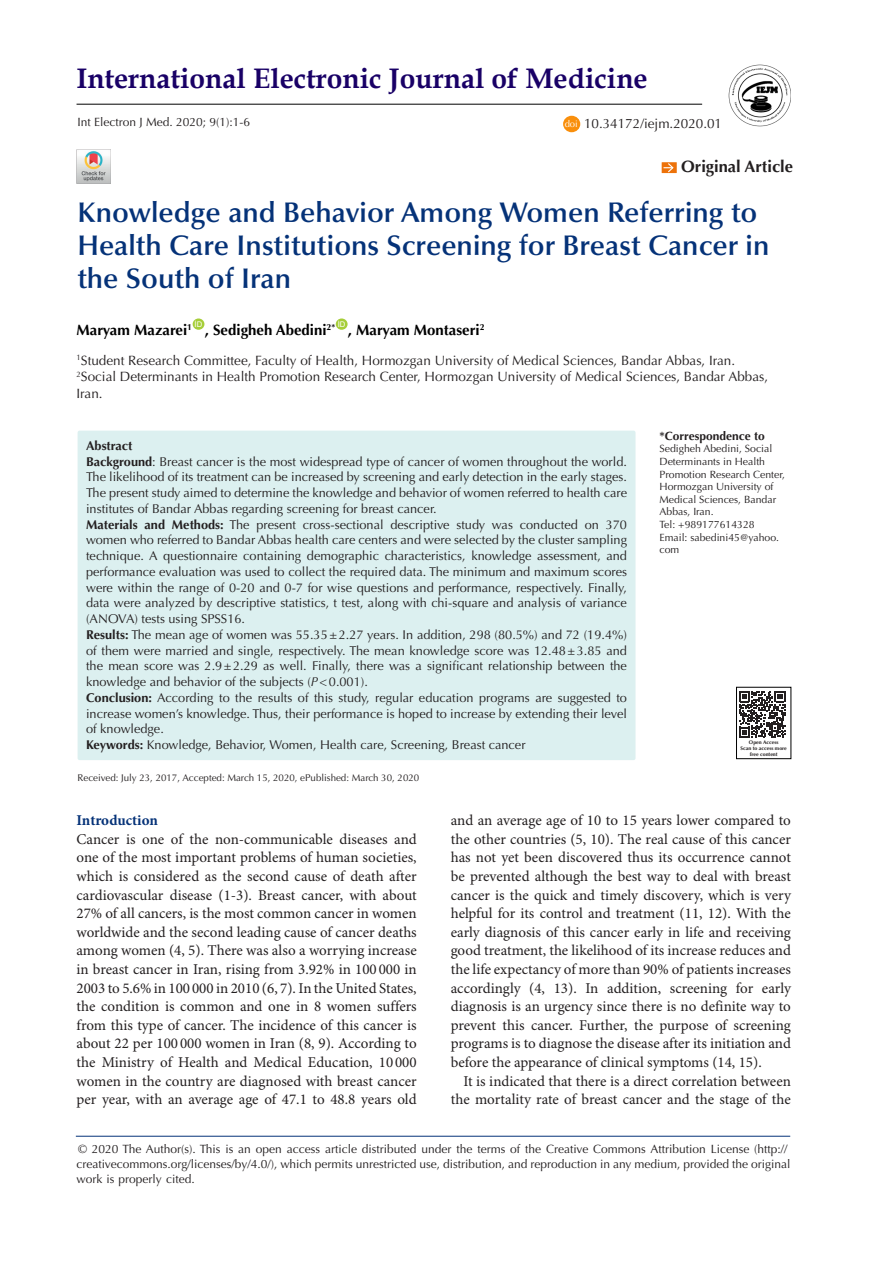
<style>
.page{position:relative;width:893px;height:1263px;background:#fff}
.page>*{position:absolute;margin:0;border:0;box-sizing:border-box;transform-origin:0 0}
.t1{font:600 28.5px/33px "Optima LT Std";color:#053278}
.t2{font:700 28.2px "Book Antiqua";color:#190066}
.t3{font:700 16.5px "Optima LT Std";color:#231f20}
.t4{font:15px/18.6px "Minion Pro";letter-spacing:-.005em;color:#231f20;text-align:justify}
.t5{font:700 15px "Optima LT Std";color:#000}
.t6{font:700 15px "Minion Pro";letter-spacing:-.005em;color:#053278}
.t7{font:13.5px/16.5px "Optima LT Std";color:#231f20}
.t8{font:12.75px/15.8px "Optima LT Std";color:#231f20;text-align:justify}
.Default{font:700 12.75px "Optima LT Std";color:#231f20}
.t9{font:12px/15px "Optima LT Std";color:#231f20}
.t10{font:700 12px "Optima LT Std";color:#231f20}
.t11{font:10.5px/12.6px "Optima LT Std";color:#231f20}
.t12{font:9.75px "Optima LT Std";color:#231f20}
.t13{font:9.45px "Optima LT Std";color:#fff}
.t14{font:7.8px "Arial";color:#fff}
.t15{font:700 5.25px "Optima LT Std";color:#231f20}
.s1{font-weight:700}
.s2{font-style:italic}
</style>
<div class="page">
<hr style="left:76px;top:1136px;width:714px;height:1px;background:#053278">
<div style="left:193px;top:318px;width:11px;height:12px;background:#a6ce39;border-radius:50%"></div>
<div style="left:336px;top:318px;width:12px;height:12px;background:#a6ce39;border-radius:50%"></div>
<img style="left:77px;top:149px;width:34px;height:34px">
<div style="left:662px;top:162px;width:15px;height:11px;background:#ed720a"></div>
<svg style="left:663px;top:162px;width:11px;height:11px"></svg>
<div style="left:78px;top:431px;width:557px;height:329px;background:#dcf0f0;border-radius:2px"></div>
<svg style="left:739px;top:691px;width:47px;height:47px"></svg>
<div style="left:736px;top:687px;width:55px;height:72px;border:1px solid #000"></div>
<hr style="left:77px;top:104px;width:625px;height:1px;background:#000">
<img style="left:728px;top:64px;width:63px;height:63px">
<div style="left:563px;top:116px;width:17px;height:16px;background:#f98f0c;border-radius:50%"></div>
<p class="t2" style="left:77px;top:59px;width:573px">International Electronic Journal of Medicine</p>
<p class="t9" style="left:77px;top:114px;width:174px">Int Electron J Med. 2020; 9(1):1-6</p>
<p class="t13" style="left:565px;top:118px;width:15px">doi</p>
<p class="t7" style="left:584px;top:115px;width:140px">10.34172/iejm.2020.01</p>
<p class="t3" style="left:681px;top:156px;width:113px">Original Article</p>
<p class="t1" style="left:77px;top:197px;width:693px">Knowledge and Behavior Among Women Referring to<br>Health Care Institutions Screening for Breast Cancer in the South of Iran</p>
<p class="t5" style="left:77px;top:321px;width:117px">Maryam Mazarei<sup>1</sup></p>
<p class="t14" style="left:195px;top:319px;width:9px">ID</p>
<p class="t5" style="left:205px;top:321px;width:132px">, Sedigheh Abedini<sup>2*</sup></p>
<p class="t14" style="left:338px;top:319px;width:9px">ID</p>
<p class="t5" style="left:348px;top:321px;width:138px">, Maryam Montaseri<sup>2</sup></p>
<p class="t7" style="left:77px;top:352px;width:660px"><sup>1</sup>Student Research Committee, Faculty of Health, Hormozgan University of Medical Sciences, Bandar Abbas, Iran.</p>
<p class="t7" style="left:77px;top:368px;width:693px"><sup>2</sup>Social Determinants in Health Promotion Research Center, Hormozgan University of Medical Sciences, Bandar Abbas,<br>Iran.</p>
<p class="Default" style="left:86px;top:438px;width:48px">Abstract</p>
<p class="t8" style="left:86px;top:454px;width:542px"><span class="s1">Background</span>: Breast cancer is the most widespread type of cancer of women throughout the world.<br>The likelihood of its treatment can be increased by screening and early detection in the early stages.<br>The present study aimed to determine the knowledge and behavior of women referred to health care institutes of Bandar Abbas regarding screening for breast cancer.</p>
<p class="t8" style="left:86px;top:517px;width:542px"><span class="s1">Materials and Methods:</span> The present cross-sectional descriptive study was conducted on 370 women who referred to Bandar Abbas health care centers and were selected by the cluster sampling technique. A questionnaire containing demographic characteristics, knowledge assessment, and performance evaluation was used to collect the required data. The minimum and maximum scores were within the range of 0-20 and 0-7 for wise questions and performance, respectively. Finally, data were analyzed by descriptive statistics, t test, along with chi-square and analysis of variance (ANOVA) tests using SPSS16.</p>
<p class="t8" style="left:86px;top:627px;width:542px"><span class="s1">Results:</span> The mean age of women was 55.35±2.27 years. In addition, 298 (80.5%) and 72 (19.4%) of them were married and single, respectively. The mean knowledge score was 12.48±3.85 and the mean score was 2.9±2.29 as well. Finally, there was a significant relationship between the knowledge and behavior of the subjects (<span class="s2">P</span>&lt;0.001).</p>
<p class="t8" style="left:86px;top:690px;width:542px"><span class="s1">Conclusion:</span> According to the results of this study, regular education programs are suggested to increase women’s knowledge. Thus, their performance is hoped to increase by extending their level of knowledge.</p>
<p class="t8" style="left:86px;top:737px;width:441px"><span class="s1">Keywords:</span> Knowledge, Behavior, Women, Health care, Screening, Breast cancer</p>
<p class="t12" style="left:78px;top:772px;width:343px">Received: July 23, 2017, Accepted: March 15, 2020, ePublished: March 30, 2020</p>
<p class="t10" style="left:659px;top:429px;width:107px">*Correspondence to</p>
<p class="t11" style="left:659px;top:443px;width:127px">Sedigheh Abedini, Social<br>Determinants in Health<br>Promotion Research Center,<br>Hormozgan University of<br>Medical Sciences, Bandar<br>Abbas, Iran.</p>
<p class="t11" style="left:659px;top:518px;width:97px">Tel: +989177614328</p>
<p class="t11" style="left:659px;top:531px;width:121px">Email: sabedini45@yahoo. com</p>
<p class="t15" style="left:749px;top:739px;width:31px">Open Access</p>
<p class="t15" style="left:740px;top:745px;width:48px">Scan to access more</p>
<p class="t15" style="left:750px;top:751px;width:29px">free content</p>
<p class="t6" style="left:77px;top:810px;width:83px">Introduction</p>
<p class="t4" style="left:77px;top:830px;width:342px">Cancer is one of the non-communicable diseases and one of the most important problems of human societies, which is considered as the second cause of death after cardiovascular disease (1-3). Breast cancer, with about 27% of all cancers, is the most common cancer in women worldwide and the second leading cause of cancer deaths among women (4, 5). There was also a worrying increase in breast cancer in Iran, rising from 3.92% in 100 000 in 2003 to 5.6% in 100 000 in 2010 (6, 7). In the United States, the condition is common and one in 8 women suffers from this type of cancer. The incidence of this cancer is about 22 per 100 000 women in Iran (8, 9). According to the Ministry of Health and Medical Education, 10 000 women in the country are diagnosed with breast cancer per year, with an average age of 47.1 to 48.8 years old</p>
<p class="t4" style="left:451px;top:812px;width:342px">and an average age of 10 to 15 years lower compared to the other countries (5, 10). The real cause of this cancer has not yet been discovered thus its occurrence cannot be prevented although the best way to deal with breast cancer is the quick and timely discovery, which is very helpful for its control and treatment (11, 12). With the early diagnosis of this cancer early in life and receiving good treatment, the likelihood of its increase reduces and the life expectancy of more than 90% of patients increases accordingly (4, 13). In addition, screening for early diagnosis is an urgency since there is no definite way to prevent this cancer. Further, the purpose of screening programs is to diagnose the disease after its initiation and before the appearance of clinical symptoms (14, 15).</p>
<p class="t4" style="left:451px;top:1072px;width:342px;text-align:right">It is indicated that there is a direct correlation between the mortality rate of breast cancer and the stage of the</p>
<p class="t9" style="left:77px;top:1141px;width:716px">© 2020 The Author(s). This is an open access article distributed under the terms of the Creative Commons Attribution License (http:// creativecommons.org/licenses/by/4.0/), which permits unrestricted use, distribution, and reproduction in any medium, provided the original work is properly cited.</p>
</div>
